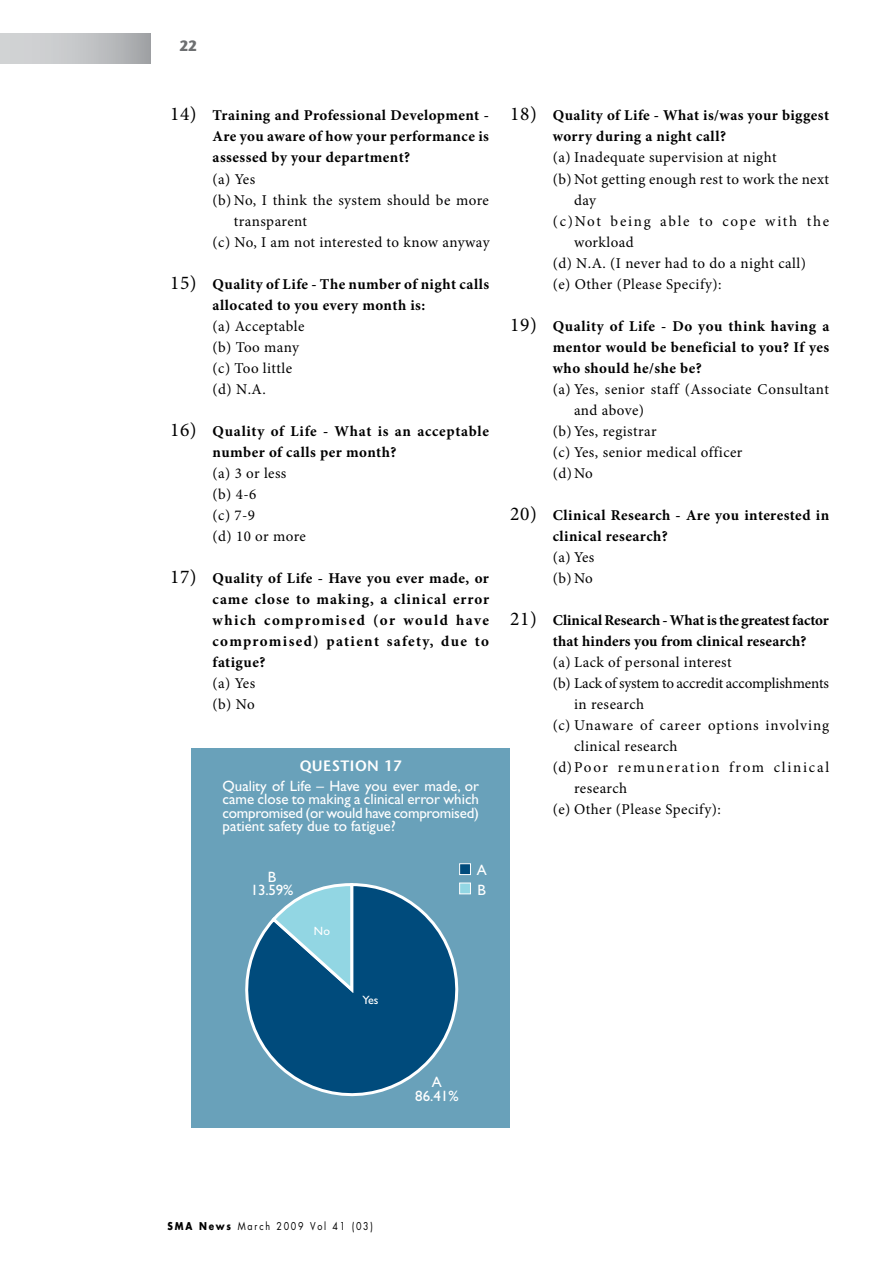
<style>
.page{position:relative;width:893px;height:1263px;background:#fff}
.page>*{position:absolute;margin:0;border:0;box-sizing:border-box;transform-origin:0 0}
.t1{font:700 15px/21px "Minion Pro";letter-spacing:.03em;color:#000}
.t2{font:15px/21px "Minion Pro";letter-spacing:.03em;color:#000}
.t3{font:15px/13.5px "Gill Sans";letter-spacing:-.01em;color:#fff;text-align:center}
.t4{font:700 15px/21px "Minion Pro";letter-spacing:.005em;color:#000}
.t5{font:15px "Minion Pro";letter-spacing:.115em;color:#000}
.t6{font:15px "Minion Pro";letter-spacing:-.005em;color:#000}
.t7{font:15px "Minion Pro";letter-spacing:.055em;color:#000}
.t8{font:600 15px "Stone Sans";letter-spacing:.03em;color:#fff}
.t9{font:700 15px "Stone Sans";color:#6d6f71;scale:.9 1}
.t10{font:12px "Gill Sans";color:#fff}
.t11{font:10.5px "Futura";letter-spacing:.2em;color:#000;scale:.85 1}
.s1{font-weight:400;font-size:19.5px}
.s2{font-weight:700}
</style>
<div class="page">
<div style="left:191px;top:748px;width:319px;height:380px;background:#69a1ba"></div>
<svg style="left:245px;top:882px;width:226px;height:215px"></svg>
<svg style="left:269px;top:882px;width:87px;height:112px;background:#63a2bc"></svg>
<div style="left:459px;top:863px;width:12px;height:12px;background:#004b7c;border:1px solid #fff"></div>
<div style="left:459px;top:883px;width:12px;height:11px;background:#92d6e3;border:1px solid #fff"></div>
<div style="left:0;top:34px;width:151px;height:29px;background:linear-gradient(to right,#dadcdd,#a8aaad)"></div>
<p class="t9" style="left:180px;top:37px;width:20px">22</p>
<p class="t1" style="left:213px;top:106px;width:278px;text-align:justify;text-indent:-43px"><span class="s1">14)</span> Training and Professional Development - Are you aware of how your performance is assessed by your department?</p>
<p class="t2" style="left:213px;top:169px;width:44px">(a) Yes</p>
<p class="t2" style="left:213px;top:190px;width:278px">(b) No, I think the system should be more</p>
<p class="t2" style="left:234px;top:211px;width:75px">transparent</p>
<p class="t2" style="left:213px;top:232px;width:278px">(c) No, I am not interested to know anyway</p>
<p class="t1" style="left:213px;top:274px;width:278px;text-indent:-43px"><span class="s1">15)</span> Quality of Life - The number of night calls allocated to you every month is:</p>
<p class="t2" style="left:213px;top:316px;width:93px">(a) Acceptable (b) Too many (c) Too little (d) N.A.</p>
<p class="t1" style="left:213px;top:421px;width:278px;text-indent:-43px"><span class="s1">16)</span> Quality of Life - What is an acceptable number of calls per month?</p>
<p class="t2" style="left:213px;top:463px;width:95px">(a) 3 or less (b) 4-6<br>(c) 7-9<br>(d) 10 or more</p>
<p class="t1" style="left:213px;top:568px;width:278px;text-align:justify;text-indent:-43px"><span class="s1">17)</span> Quality of Life - Have you ever made, or came close to making, a clinical error which compromised (or would have compromised) patient safety, due to fatigue?</p>
<p class="t2" style="left:213px;top:673px;width:44px">(a) Yes (b) No</p>
<p class="t8" style="left:300px;top:757px;width:61px">QUESTION</p>
<p class="t8" style="left:384px;top:757px;width:19px">17</p>
<p class="t3" style="left:222px;top:779px;width:258px;text-align:justify">Quality of Life – Have you ever made, or came close to making a clinical error which compromised (or would have compromised) patient safety due to fatigue?</p>
<p class="t3" style="left:251px;top:870px;width:44px">B<br>13.59%</p>
<p class="t3" style="left:477px;top:859px;width:12px;line-height:20.2px;text-align:left">A<br>B</p>
<p class="t10" style="left:314px;top:924px;width:17px">No</p>
<p class="t1" style="left:553px;top:106px;width:278px;text-indent:-43px"><span class="s1">18)</span> Quality of Life - What is/was your biggest worry during a night call?</p>
<p class="t2" style="left:553px;top:148px;width:225px">(a) Inadequate supervision at night</p>
<p class="t2" style="left:553px;top:169px;width:278px">(b) Not getting enough rest to work the next</p>
<p class="t2" style="left:574px;top:190px;width:24px">day</p>
<p class="t5" style="left:553px;top:212px;width:278px">(c)Not being able to cope with the</p>
<p class="t2" style="left:574px;top:232px;width:61px">workload</p>
<p class="t2" style="left:553px;top:253px;width:255px">(d) N.A. (I never had to do a night call)</p>
<p class="t2" style="left:553px;top:274px;width:170px">(e) Other (Please Specify):</p>
<p class="t1" style="left:553px;top:316px;width:278px;text-align:justify;text-indent:-43px"><span class="s1">19)</span> Quality of Life - Do you think having a mentor would be beneficial to you? If yes who should he/she be?</p>
<p class="t2" style="left:553px;top:379px;width:278px">(a) Yes, senior staff (Associate Consultant</p>
<p class="t2" style="left:574px;top:400px;width:71px">and above)</p>
<p class="t2" style="left:553px;top:421px;width:105px">(b)Yes, registrar</p>
<p class="t2" style="left:553px;top:442px;width:191px">(c) Yes, senior medical officer</p>
<p class="t2" style="left:553px;top:463px;width:42px">(d)No</p>
<p class="t1" style="left:553px;top:505px;width:278px;text-indent:-43px"><span class="s1">20)</span> Clinical Research - Are you interested in clinical research?</p>
<p class="t2" style="left:553px;top:547px;width:43px">(a) Yes (b) No</p>
<p class="t4" style="left:553px;top:610px;width:278px;text-indent:-43px"><span class="s1">21)</span> Clinical Research - What is the greatest factor that hinders you from clinical research?</p>
<p class="t2" style="left:553px;top:652px;width:180px">(a) Lack of personal interest</p>
<p class="t6" style="left:553px;top:674px;width:278px">(b) Lack of system to accredit accomplishments</p>
<p class="t2" style="left:574px;top:694px;width:72px">in research</p>
<p class="t7" style="left:553px;top:716px;width:278px">(c) Unaware of career options involving</p>
<p class="t2" style="left:574px;top:736px;width:105px">clinical research</p>
<p class="t5" style="left:553px;top:758px;width:278px">(d)Poor remuneration from clinical</p>
<p class="t2" style="left:574px;top:778px;width:55px">research</p>
<p class="t2" style="left:553px;top:799px;width:170px">(e) Other (Please Specify):</p>
<p class="t10" style="left:362px;top:993px;width:18px">Yes</p>
<p class="t3" style="left:415px;top:1075px;width:45px">A<br>86.41%</p>
<p class="t11" style="left:168px;top:1219px;width:243px"><span class="s2">SMA News</span> March 2009 Vol 41 (03)</p>
</div>
